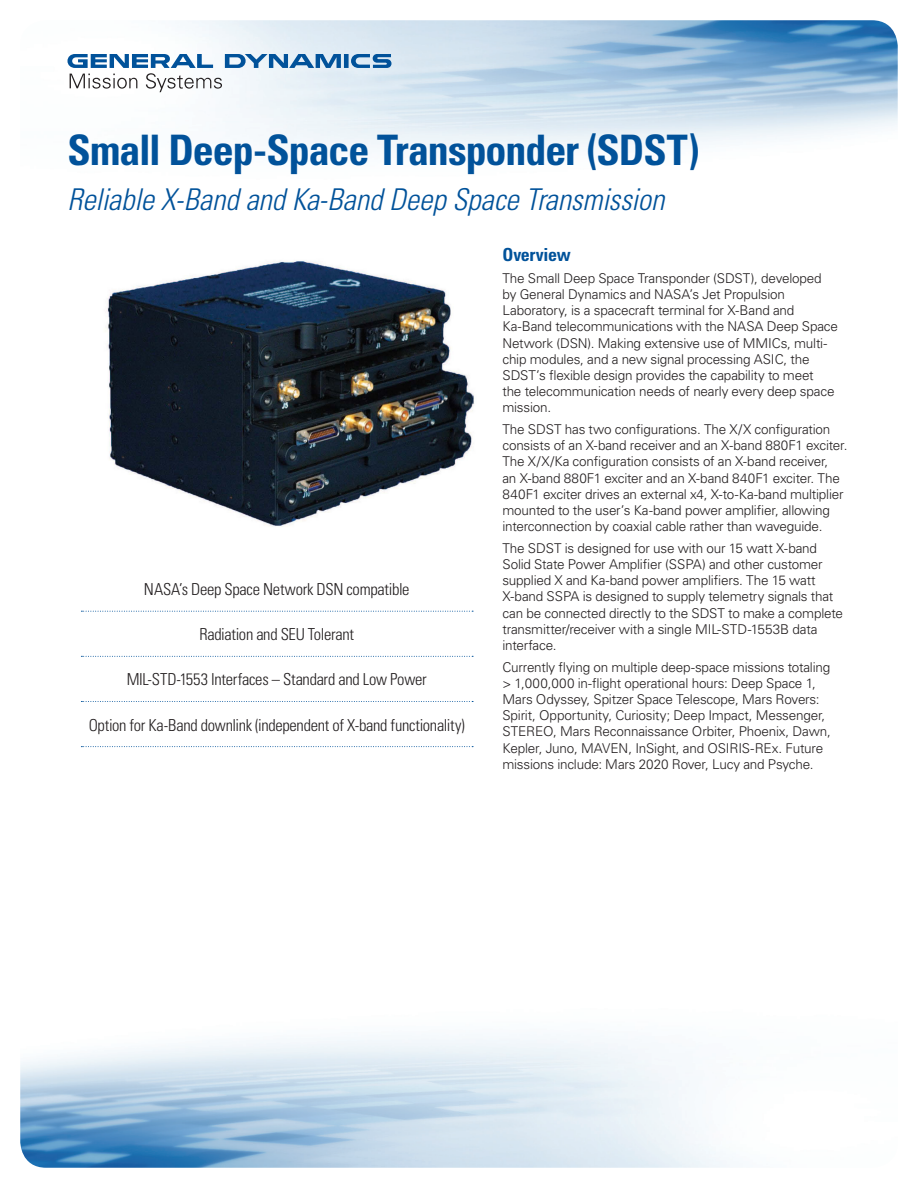
<style>
.page{position:relative;width:918px;height:1188px;background:#fff}
.page>*{position:absolute;margin:0;border:0;box-sizing:border-box;transform-origin:0 0}
._2015_Front_Title{font:700 condensed 42px "Univers LT Std";letter-spacing:-.025em;color:#01529a}
._2015_Front_Subtitle{font:italic 300 condensed 30px "Univers LT Std";letter-spacing:-.005em;color:#01529a}
._2015_Body{font:700 condensed 18px "Univers LT Std";letter-spacing:-.02em;color:#01529a}
._2015_Front_Key_Mess{font:300 condensed 16.5px "Univers LT Std";letter-spacing:-.015em;color:#231f20}
._2015_Body-2{font:300 13.5px/16.2px "Univers LT Std";letter-spacing:-.015em;color:#231f20}
</style>
<div class="page">
<img style="left:20px;top:20px;width:878px;height:1148px">
<svg style="left:68px;top:54px;width:323px;height:38px"></svg>
<svg style="left:81px;top:611px;width:392px;height:1px"></svg>
<svg style="left:81px;top:656px;width:392px;height:1px"></svg>
<svg style="left:81px;top:701px;width:392px;height:1px"></svg>
<svg style="left:81px;top:746px;width:392px;height:1px"></svg>
<img style="left:74px;top:243px;width:403px;height:297px">
<p class="_2015_Front_Title" style="left:68px;top:125px;width:633px">Small Deep-Space Transponder (SDST)</p>
<p class="_2015_Front_Subtitle" style="left:68px;top:182px;width:598px">Reliable X-Band and Ka-Band Deep Space Transmission</p>
<p class="_2015_Front_Key_Mess" style="left:144px;top:579px;width:267px">NASA’s Deep Space Network DSN compatible</p>
<p class="_2015_Front_Key_Mess" style="left:199px;top:625px;width:156px">Radiation and SEU Tolerant</p>
<p class="_2015_Front_Key_Mess" style="left:127px;top:670px;width:301px">MIL-STD-1553 Interfaces – Standard and Low Power</p>
<p class="_2015_Front_Key_Mess" style="left:89px;top:715px;width:378px">Option for Ka-Band downlink (independent of X-band functionality)</p>
<p class="_2015_Body" style="left:502px;top:244px;width:70px">Overview</p>
<p class="_2015_Body-2" style="left:502px;top:270px;width:337px">The Small Deep Space Transponder (SDST), developed by General Dynamics and NASA’s Jet Propulsion Laboratory, is a spacecraft terminal for X-Band and Ka-Band telecommunications with the NASA Deep Space Network (DSN). Making extensive use of MMICs, multi&shy;chip modules, and a new signal processing ASIC, the SDST’s flexible design provides the capability to meet<br>the telecommunication needs of nearly every deep space mission.</p>
<p class="_2015_Body-2" style="left:502px;top:421px;width:346px">The SDST has two configurations. The X/X configuration consists of an X-band receiver and an X-band 880F1 exciter.<br>The X/X/Ka configuration consists of an X-band receiver,<br>an X-band 880F1 exciter and an X-band 840F1 exciter. The 840F1 exciter drives an external x4, X-to-Ka-band multiplier mounted to the user’s Ka-band power amplifier, allowing interconnection by coaxial cable rather than waveguide.</p>
<p class="_2015_Body-2" style="left:502px;top:540px;width:342px">The SDST is designed for use with our 15 watt X-band Solid State Power Amplifier (SSPA) and other customer supplied X and Ka-band power amplifiers. The 15 watt X-band SSPA is designed to supply telemetry signals that can be connected directly to the SDST to make a complete transmitter/receiver with a single MIL-STD-1553B data interface.</p>
<p class="_2015_Body-2" style="left:502px;top:659px;width:330px">Currently flying on multiple deep-space missions totaling &gt; 1,000,000 in-flight operational hours: Deep Space 1, Mars Odyssey, Spitzer Space Telescope, Mars Rovers:<br>Spirit, Opportunity, Curiosity; Deep Impact, Messenger, STEREO, Mars Reconnaissance Orbiter, Phoenix, Dawn, Kepler, Juno, MAVEN, InSight, and OSIRIS-REx. Future missions include: Mars 2020 Rover, Lucy and Psyche.</p>
</div>
